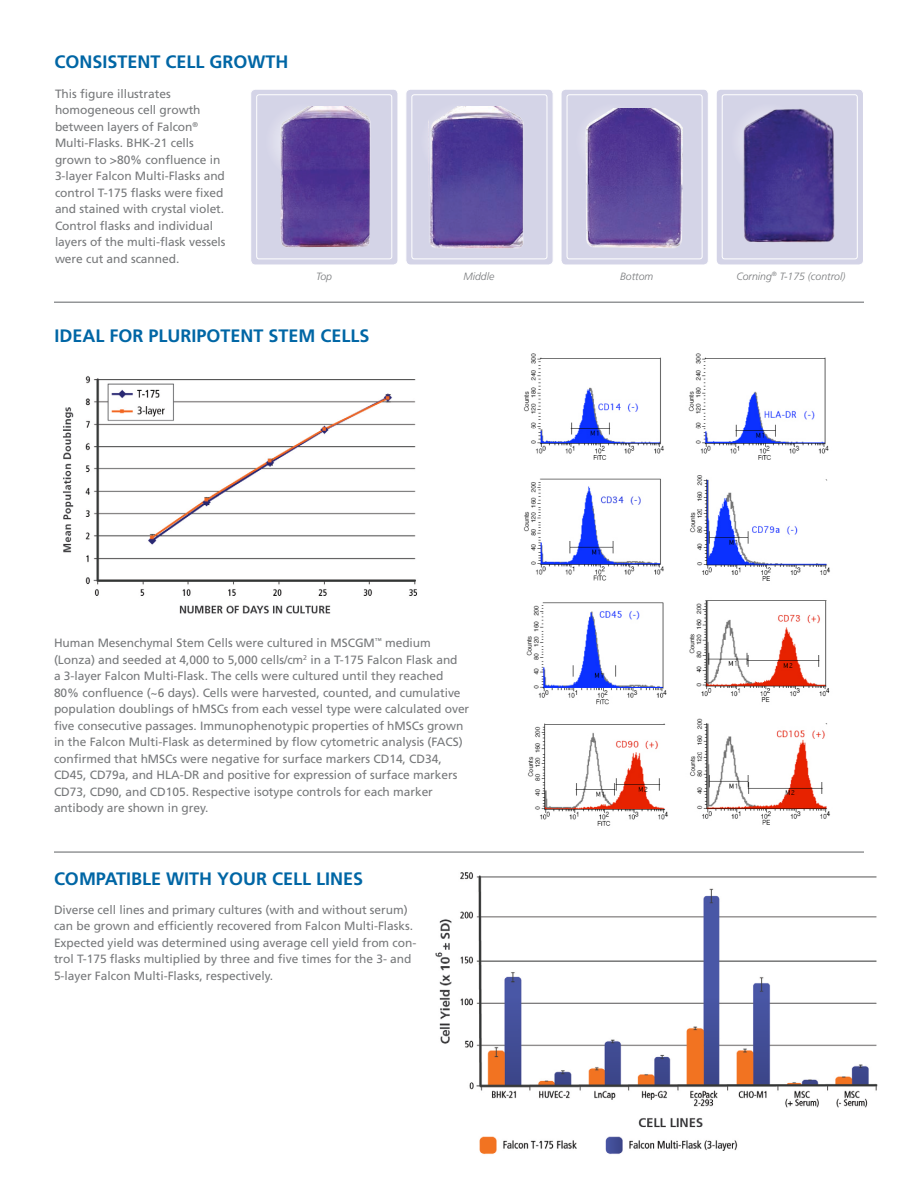
<style>
.page{position:relative;width:918px;height:1188px;background:#fff}
.page>*{position:absolute;margin:0;border:0;box-sizing:border-box;transform-origin:0 0}
.t1{font:700 18px "Frutiger";color:#0066a5}
.t2{font:12px/16.5px "Frutiger";letter-spacing:-.005em;color:#77797b}
.t3{font:italic 300 10.5px "Frutiger";color:#77797b}
</style>
<div class="page">
<hr style="left:54px;top:851px;width:810px;height:2px;background:#949698">
<hr style="left:54px;top:302px;width:810px;height:1px;background:#949698">
<div style="left:251px;top:89px;width:147px;height:176px;background:#d4d4e7;border-radius:5px"></div>
<div style="left:250px;top:89px;width:148px;height:177px;border:1px solid #fff;border-radius:5px"></div>
<div style="left:406px;top:89px;width:147px;height:176px;background:#d4d4e7;border-radius:5px"></div>
<div style="left:405px;top:89px;width:149px;height:177px;border:1px solid #fff;border-radius:5px"></div>
<div style="left:561px;top:89px;width:147px;height:176px;background:#d4d4e7;border-radius:5px"></div>
<div style="left:561px;top:89px;width:148px;height:177px;border:1px solid #fff;border-radius:5px"></div>
<div style="left:716px;top:89px;width:147px;height:176px;background:#d4d4e7;border-radius:5px"></div>
<div style="left:716px;top:89px;width:148px;height:177px;border:1px solid #fff;border-radius:5px"></div>
<div style="left:256px;top:94px;width:136px;height:165px;border:1px solid #fff;border-radius:2px"></div>
<div style="left:412px;top:94px;width:135px;height:165px;border:1px solid #fff;border-radius:2px"></div>
<div style="left:567px;top:94px;width:135px;height:165px;border:1px solid #fff;border-radius:2px"></div>
<div style="left:722px;top:94px;width:136px;height:165px;border:1px solid #fff;border-radius:2px"></div>
<div style="left:265px;top:103px;width:76px;height:76px;background:#d8d8e9;border-radius:38px"></div>
<svg style="left:420px;top:103px;width:76px;height:76px"></svg>
<img style="left:279px;top:107px;width:92px;height:141px">
<img style="left:429px;top:107px;width:95px;height:142px">
<img style="left:585px;top:108px;width:98px;height:140px">
<img style="left:741px;top:109px;width:94px;height:134px">
<img style="left:523px;top:353px;width:307px;height:473px">
<img style="left:63px;top:376px;width:354px;height:238px">
<img style="left:435px;top:872px;width:443px;height:283px">
<p class="t1" style="left:54px;top:51px;width:236px">CONSISTENT CELL GROWTH</p>
<p class="t2" style="left:55px;top:85px;width:172px">This figure illustrates homogeneous cell growth between layers of Falcon<sup>®<br></sup>Multi-Flasks. BHK-21 cells grown to &gt;80% confluence in<br>3-layer Falcon Multi-Flasks and control T-175 flasks were fixed and stained with crystal violet.<br>Control flasks and individual layers of the multi-flask vessels were cut and scanned.</p>
<p class="t3" style="left:316px;top:270px;width:17px">Top</p>
<p class="t3" style="left:463px;top:270px;width:32px">Middle</p>
<p class="t3" style="left:620px;top:270px;width:35px">Bottom</p>
<p class="t1" style="left:54px;top:325px;width:317px">IDEAL FOR PLURIPOTENT STEM CELLS</p>
<p class="t3" style="left:736px;top:270px;width:110px">Corning<sup>®</sup> T-175 (control)</p>
<p class="t2" style="left:54px;top:635px;width:417px">Human Mesenchymal Stem Cells were cultured in MSCGM<sup>™</sup> medium (Lonza) and seeded at 4,000 to 5,000 cells/cm<sup>2</sup> in a T-175 Falcon Flask and<br>a 3-layer Falcon Multi-Flask. The cells were cultured until they reached 80% confluence (~6 days). Cells were harvested, counted, and cumulative population doublings of hMSCs from each vessel type were calculated over five consecutive passages. Immunophenotypic properties of hMSCs grown in the Falcon Multi-Flask as determined by flow cytometric analysis (FACS) confirmed that hMSCs were negative for surface markers CD14, CD34, CD45, CD79a, and HLA-DR and positive for expression of surface markers CD73, CD90, and CD105. Respective isotype controls for each marker antibody are shown in grey.</p>
<p class="t1" style="left:54px;top:868px;width:311px">COMPATIBLE WITH YOUR CELL LINES</p>
<p class="t2" style="left:54px;top:901px;width:364px">Diverse cell lines and primary cultures (with and without serum) can be grown and efficiently recovered from Falcon Multi-Flasks.<br>Expected yield was determined using average cell yield from con&shy;trol T-175 flasks multiplied by three and five times for the 3- and 5-layer Falcon Multi-Flasks, respectively.</p>
</div>
